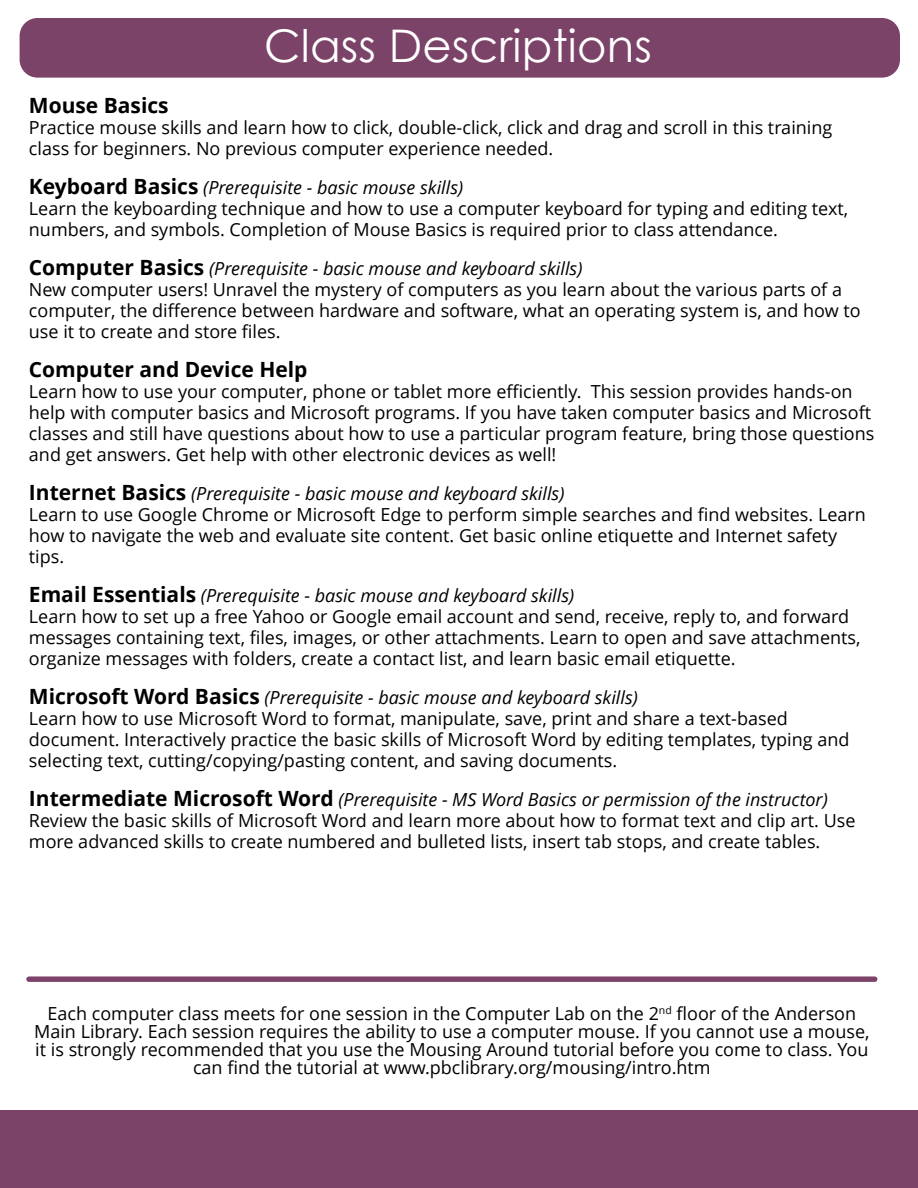
<style>
.page{position:relative;width:918px;height:1188px;background:#fff}
.page>*{position:absolute;margin:0;border:0;box-sizing:border-box;transform-origin:0 0}
.t1{font:45px "Century Gothic";letter-spacing:.005em;color:#fff}
.t2{font:700 21px "Open Sans";color:#000}
.t3{font:18px/21px "Open Sans";color:#000}
.s1{font-weight:700;font-size:21px}
.s2{font-style:italic}
</style>
<div class="page">
<div style="left:20px;top:18px;width:880px;height:60px;background:#7c4369;border-radius:18px"></div>
<div style="left:0;top:1110px;width:918px;height:78px;background:#7c4369"></div>
<div style="left:29px;top:976px;width:846px;height:6px;background:#7c4369"></div>
<h1 class="t1" style="left:264px;top:28px;width:389px">Class Descriptions</h1>
<p class="t2" style="left:29px;top:97px;width:141px">Mouse Basics</p>
<p class="t3" style="left:29px;top:119px;width:805px">Practice mouse skills and learn how to click, double-click, click and drag and scroll in this training class for beginners. No previous computer experience needed.</p>
<p class="t3" style="left:29px;top:179px;width:821px"><span class="s1">Keyboard Basics</span> <span class="s2">(Prerequisite - basic mouse skills)<br></span>Learn the keyboarding technique and how to use a computer keyboard for typing and editing text, numbers, and symbols. Completion of Mouse Basics is required prior to class attendance.</p>
<p class="t3" style="left:29px;top:260px;width:833px"><span class="s1">Computer Basics</span> <span class="s2">(Prerequisite - basic mouse and keyboard skills)<br></span>New computer users! Unravel the mystery of computers as you learn about the various parts of a computer, the difference between hardware and software, what an operating system is, and how to use it to create and store files.</p>
<p class="t2" style="left:29px;top:361px;width:280px">Computer and Device Help</p>
<p class="t3" style="left:29px;top:383px;width:847px">Learn how to use your computer, phone or tablet more efficiently. This session provides hands-on help with computer basics and Microsoft programs. If you have taken computer basics and Microsoft classes and still have questions about how to use a particular program feature, bring those questions and get answers. Get help with other electronic devices as well!</p>
<p class="t3" style="left:29px;top:485px;width:838px"><span class="s1">Internet Basics</span> <span class="s2">(Prerequisite - basic mouse and keyboard skills)<br></span>Learn to use Google Chrome or Microsoft Edge to perform simple searches and find websites. Learn how to navigate the web and evaluate site content. Get basic online etiquette and Internet safety tips.</p>
<p class="t3" style="left:29px;top:587px;width:833px"><span class="s1">Email Essentials</span> <span class="s2">(Prerequisite - basic mouse and keyboard skills)<br></span>Learn how to set up a free Yahoo or Google email account and send, receive, reply to, and forward messages containing text, files, images, or other attachments. Learn to open and save attachments, organize messages with folders, create a contact list, and learn basic email etiquette.</p>
<p class="t3" style="left:29px;top:689px;width:822px"><span class="s1">Microsoft Word Basics</span> <span class="s2">(Prerequisite - basic mouse and keyboard skills)<br></span>Learn how to use Microsoft Word to format, manipulate, save, print and share a text-based document. Interactively practice the basic skills of Microsoft Word by editing templates, typing and selecting text, cutting/copying/pasting content, and saving documents.</p>
<p class="t3" style="left:29px;top:791px;width:828px"><span class="s1">Intermediate Microsoft Word</span> <span class="s2">(Prerequisite - MS Word Basics or permission of the instructor)<br></span>Review the basic skills of Microsoft Word and learn more about how to format text and clip art. Use more advanced skills to create numbered and bulleted lists, insert tab stops, and create tables.</p>
<p class="t3" style="left:34px;top:1006px;width:837px;line-height:18px;text-align:center">Each computer class meets for one session in the Computer Lab on the 2<sup>nd</sup> floor of the Anderson Main Library. Each session requires the ability to use a computer mouse. If you cannot use a mouse, it is strongly recommended that you use the Mousing Around tutorial before you come to class. You can find the tutorial at www.pbclibrary.org/mousing/intro.htm</p>
</div>
